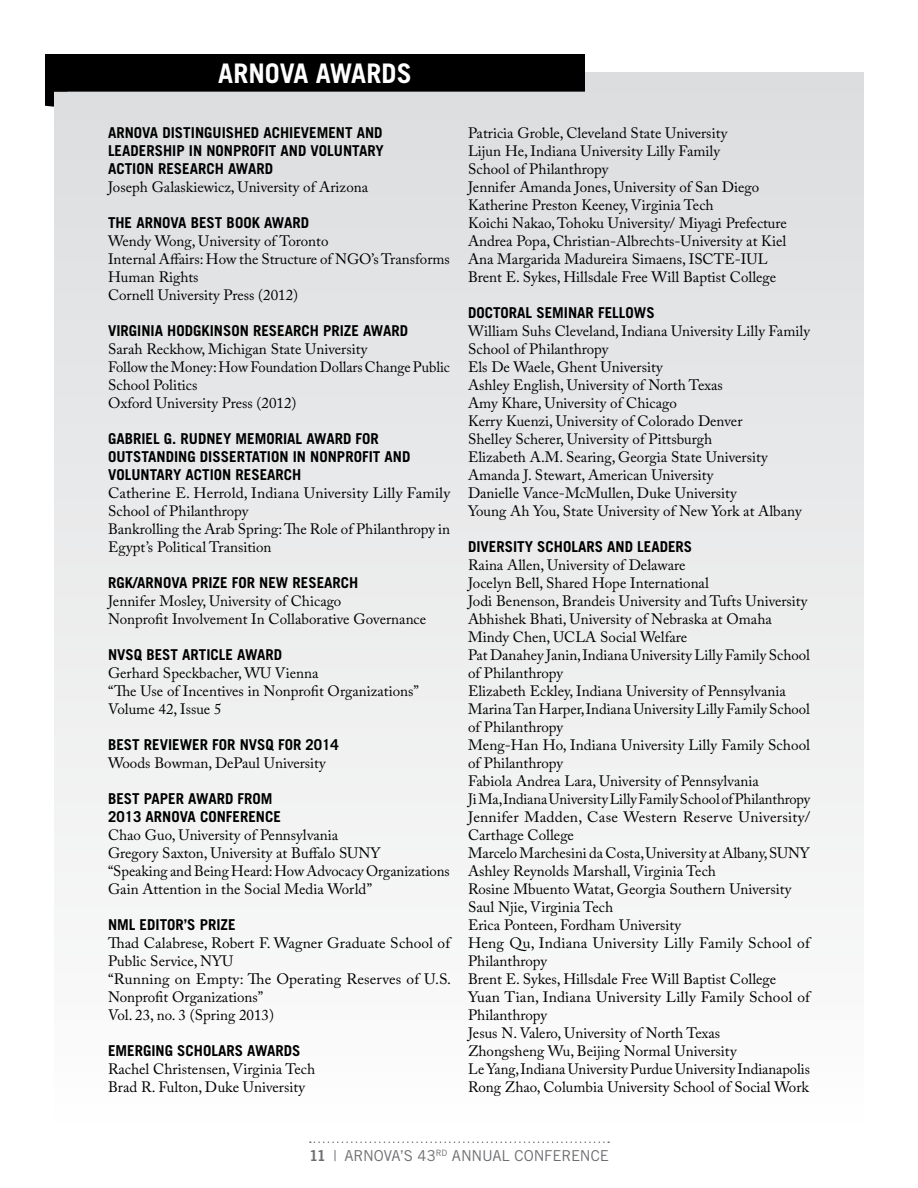
<style>
.page{position:relative;width:918px;height:1188px;background:#fff}
.page>*{position:absolute;margin:0;border:0;box-sizing:border-box;transform-origin:0 0}
.t1{font:700 27px "Trade Gothic";color:#fff}
.t2{font:15px/18px "Adobe Caslon Pro";color:#000}
.t3{font:700 15px/18px "Trade Gothic";color:#000}
.t4{font:15px "Trade Gothic";letter-spacing:-.01em;color:#6d6e71}
.s1{font-family:"Trade Gothic Bold Two"}
</style>
<div class="page">
<svg style="left:310px;top:1142px;width:299px;height:1px"></svg>
<div style="left:54px;top:73px;width:810px;height:1061px;background:linear-gradient(to bottom,#dbddde,#fdfdfd)"></div>
<svg style="left:45px;top:54px;width:540px;height:53px;background:#3e3f3f"></svg>
<h1 class="t1" style="left:218px;top:57px;width:195px">ARNOVA AWARDS</h1>
<p class="t3" style="left:108px;top:124px;width:277px;text-align:justify">ARNOVA DISTINGUISHED ACHIEVEMENT AND LEADERSHIP IN NONPROFIT AND VOLUNTARY ACTION RESEARCH AWARD</p>
<p class="t2" style="left:108px;top:178px;width:262px">Joseph Galaskiewicz, University of Arizona</p>
<p class="t3" style="left:108px;top:214px;width:203px">THE ARNOVA BEST BOOK AWARD</p>
<p class="t2" style="left:108px;top:232px;width:343px">Wendy Wong, University of Toronto<br>Internal Affairs: How the Structure of NGO’s Transforms Human Rights<br>Cornell University Press (2012)</p>
<p class="t3" style="left:108px;top:322px;width:302px">VIRGINIA HODGKINSON RESEARCH PRIZE AWARD</p>
<p class="t2" style="left:108px;top:340px;width:343px">Sarah Reckhow, Michigan State University<br>Follow the Money: How Foundation Dollars Change Public School Politics<br>Oxford University Press (2012)</p>
<p class="t3" style="left:108px;top:430px;width:304px">GABRIEL G. RUDNEY MEMORIAL AWARD FOR<br>OUTSTANDING DISSERTATION IN NONPROFIT AND<br>VOLUNTARY ACTION RESEARCH</p>
<p class="t2" style="left:108px;top:484px;width:344px">Catherine E. Herrold, Indiana University Lilly Family School of Philanthropy<br>Bankrolling the Arab Spring: The Role of Philanthropy in Egypt’s Political Transition</p>
<p class="t3" style="left:108px;top:574px;width:252px">RGK/ARNOVA PRIZE FOR NEW RESEARCH</p>
<p class="t2" style="left:108px;top:592px;width:320px">Jennifer Mosley, University of Chicago<br>Nonprofit Involvement In Collaborative Governance</p>
<p class="t3" style="left:108px;top:646px;width:176px">NVSQ BEST ARTICLE AWARD</p>
<p class="t2" style="left:108px;top:664px;width:312px">Gerhard Speckbacher, WU Vienna<br>“The Use of Incentives in Nonprofit Organizations”<br>Volume 42, Issue 5</p>
<p class="t3" style="left:108px;top:736px;width:232px">BEST REVIEWER FOR NVSQ FOR 2014</p>
<p class="t2" style="left:108px;top:754px;width:219px">Woods Bowman, DePaul University</p>
<p class="t3" style="left:108px;top:790px;width:174px">BEST PAPER AWARD FROM<br>2013 ARNOVA CONFERENCE</p>
<p class="t2" style="left:108px;top:826px;width:343px">Chao Guo, University of Pennsylvania<br>Gregory Saxton, University at Buffalo SUNY<br>“Speaking and Being Heard: How Advocacy Organizations Gain Attention in the Social Media World”</p>
<p class="t3" style="left:108px;top:916px;width:129px">NML EDITOR’S PRIZE</p>
<p class="t2" style="left:108px;top:934px;width:345px">Thad Calabrese, Robert F. Wagner Graduate School of Public Service, NYU<br>“Running on Empty: The Operating Reserves of U.S.<br>Nonprofit Organizations”<br>Vol. 23, no. 3 (Spring 2013)</p>
<p class="t3" style="left:108px;top:1042px;width:194px">EMERGING SCHOLARS AWARDS</p>
<p class="t2" style="left:108px;top:1060px;width:209px">Rachel Christensen, Virginia Tech<br>Brad R. Fulton, Duke University</p>
<p class="t2" style="left:468px;top:124px;width:320px">Patricia Groble, Cleveland State University<br>Lijun He, Indiana University Lilly Family<br>School of Philanthropy<br>Jennifer Amanda Jones, University of San Diego Katherine Preston Keeney, Virginia Tech<br>Koichi Nakao, Tohoku University/ Miyagi Prefecture Andrea Popa, Christian-Albrechts-University at Kiel Ana Margarida Madureira Simaens, ISCTE-IUL Brent E. Sykes, Hillsdale Free Will Baptist College</p>
<p class="t3" style="left:468px;top:303px;width:188px">DOCTORAL SEMINAR FELLOWS</p>
<p class="t2" style="left:468px;top:322px;width:344px">William Suhs Cleveland, Indiana University Lilly Family School of Philanthropy<br>Els De Waele, Ghent University<br>Ashley English, University of North Texas<br>Amy Khare, University of Chicago<br>Kerry Kuenzi, University of Colorado Denver<br>Shelley Scherer, University of Pittsburgh<br>Elizabeth A.M. Searing, Georgia State University Amanda J. Stewart, American University<br>Danielle Vance-McMullen, Duke University<br>Young Ah You, State University of New York at Albany</p>
<p class="t3" style="left:468px;top:537px;width:226px">DIVERSITY SCHOLARS AND LEADERS</p>
<p class="t2" style="left:468px;top:556px;width:344px">Raina Allen, University of Delaware<br>Jocelyn Bell, Shared Hope International<br>Jodi Benenson, Brandeis University and Tufts University Abhishek Bhati, University of Nebraska at Omaha Mindy Chen, UCLA Social Welfare<br>Pat Danahey Janin, Indiana University Lilly Family School of Philanthropy<br>Elizabeth Eckley, Indiana University of Pennsylvania Marina Tan Harper, Indiana University Lilly Family School of Philanthropy<br>Meng-Han Ho, Indiana University Lilly Family School of Philanthropy<br>Fabiola Andrea Lara, University of Pennsylvania<br>Ji Ma, Indiana University Lilly Family School of Philanthropy Jennifer Madden, Case Western Reserve University/ Carthage College<br>Marcelo Marchesini da Costa, University at Albany, SUNY Ashley Reynolds Marshall, Virginia Tech<br>Rosine Mbuento Watat, Georgia Southern University Saul Njie, Virginia Tech<br>Erica Ponteen, Fordham University<br>Heng Qu, Indiana University Lilly Family School of Philanthropy<br>Brent E. Sykes, Hillsdale Free Will Baptist College Yuan Tian, Indiana University Lilly Family School of Philanthropy<br>Jesus N. Valero, University of North Texas<br>Zhongsheng Wu, Beijing Normal University<br>Le Yang, Indiana University Purdue University Indianapolis Rong Zhao, Columbia University School of Social Work</p>
<p class="t4" style="left:309px;top:1147px;width:301px"><span class="s1">11</span> | ARNOVA’S 43<sup>RD</sup> ANNUAL CONFERENCE</p>
</div>
